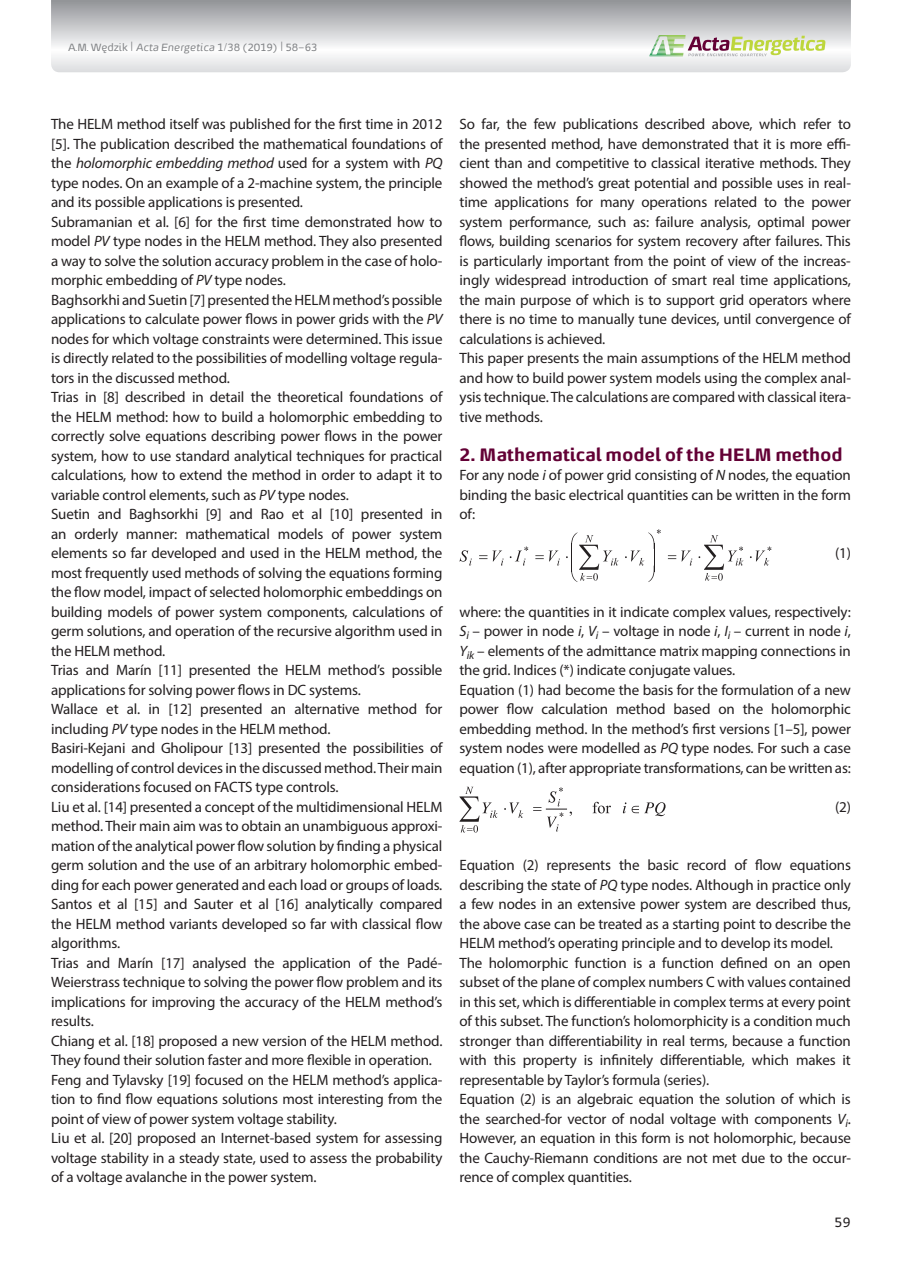
<style>
.page{position:relative;width:902px;height:1263px;background:#fff}
.page>*{position:absolute;margin:0;border:0;box-sizing:border-box;transform-origin:0 0}
.t1{font:700 18px "Energa";letter-spacing:-.01em;color:#630035}
.t2{font:15px/19.5px "Myriad Pro";letter-spacing:-.01em;color:#231f20}
.t3{font:13.5px "Energa";color:#231f20}
.t4{font:10.5px "Energa";letter-spacing:-.01em;color:#808285}
.s1{font-size:13.5px}
.s2{font-style:italic}
</style>
<div class="page">
<svg style="left:51px;top:0;width:799px;height:72px"></svg>
<svg style="left:649px;top:35px;width:176px;height:21px"></svg>
<svg style="left:667px;top:550px;width:25px;height:15px"></svg>
<svg style="left:535px;top:550px;width:24px;height:15px"></svg>
<svg style="left:479px;top:550px;width:24px;height:15px"></svg>
<svg style="left:459px;top:550px;width:12px;height:15px"></svg>
<svg style="left:750px;top:546px;width:21px;height:19px"></svg>
<svg style="left:698px;top:535px;width:45px;height:46px"></svg>
<svg style="left:625px;top:529px;width:35px;height:53px"></svg>
<svg style="left:566px;top:532px;width:52px;height:50px"></svg>
<svg style="left:509px;top:546px;width:19px;height:19px"></svg>
<svg style="left:623px;top:802px;width:42px;height:14px"></svg>
<svg style="left:504px;top:802px;width:19px;height:16px"></svg>
<svg style="left:592px;top:802px;width:19px;height:11px"></svg>
<svg style="left:533px;top:787px;width:39px;height:44px"></svg>
<svg style="left:459px;top:787px;width:38px;height:46px"></svg>
<p class="t4" style="left:68px;top:41px;width:251px">A.M. Wędzik <span class="s1">|</span> <span class="s2">Acta Energetica</span> 1/38 (2019) <span class="s1">|</span> 58–63</p>
<p class="t2" style="left:51px;top:114px;width:393px">The HELM method itself was published for the first time in 2012 [5]. The publication described the mathematical foundations of the <span class="s2">holomorphic embedding method</span> used for a system with <span class="s2">PQ </span>type nodes. On an example of a 2-machine system, the principle and its possible applications is presented.<br>Subramanian et al. [6] for the first time demonstrated how to model <span class="s2">PV</span> type nodes in the HELM method. They also presented a way to solve the solution accuracy problem in the case of holo&shy;morphic embedding of <span class="s2">PV</span> type nodes.<br>Baghsorkhi and Suetin [7] presented the HELM method’s possible applications to calculate power flows in power grids with the <span class="s2">PV </span>nodes for which voltage constraints were determined. This issue is directly related to the possibilities of modelling voltage regula&shy;tors in the discussed method.<br>Trias in [8] described in detail the theoretical foundations of the HELM method: how to build a holomorphic embedding to correctly solve equations describing power flows in the power system, how to use standard analytical techniques for practical calculations, how to extend the method in order to adapt it to variable control elements, such as <span class="s2">PV</span> type nodes.<br>Suetin and Baghsorkhi [9] and Rao et al [10] presented in an orderly manner: mathematical models of power system elements so far developed and used in the HELM method, the most frequently used methods of solving the equations forming the flow model, impact of selected holomorphic embeddings on building models of power system components, calculations of germ solutions, and operation of the recursive algorithm used in the HELM method.<br>Trias and Marín [11] presented the HELM method’s possible applications for solving power flows in DC systems.<br>Wallace et al. in [12] presented an alternative method for including <span class="s2">PV</span> type nodes in the HELM method.<br>Basiri-Kejani and Gholipour [13] presented the possibilities of modelling of control devices in the discussed method. Their main considerations focused on FACTS type controls.<br>Liu et al. [14] presented a concept of the multidimensional HELM method. Their main aim was to obtain an unambiguous approxi&shy;mation of the analytical power flow solution by finding a physical germ solution and the use of an arbitrary holomorphic embed&shy;ding for each power generated and each load or groups of loads.<br>Santos et al [15] and Sauter et al [16] analytically compared the HELM method variants developed so far with classical flow algorithms.<br>Trias and Marín [17] analysed the application of the Padé-Weierstrass technique to solving the power flow problem and its implications for improving the accuracy of the HELM method’s results.<br>Chiang et al. [18] proposed a new version of the HELM method.<br>They found their solution faster and more flexible in operation.<br>Feng and Tylavsky [19] focused on the HELM method’s applica&shy;tion to find flow equations solutions most interesting from the point of view of power system voltage stability.<br>Liu et al. [20] proposed an Internet-based system for assessing voltage stability in a steady state, used to assess the probability of a voltage avalanche in the power system.</p>
<p class="t2" style="left:459px;top:114px;width:393px">So far, the few publications described above, which refer to the presented method, have demonstrated that it is more effi&shy;cient than and competitive to classical iterative methods. They showed the method’s great potential and possible uses in real&shy;time applications for many operations related to the power system performance, such as: failure analysis, optimal power flows, building scenarios for system recovery after failures. This is particularly important from the point of view of the increas&shy;ingly widespread introduction of smart real time applications, the main purpose of which is to support grid operators where there is no time to manually tune devices, until convergence of calculations is achieved.<br>This paper presents the main assumptions of the HELM method and how to build power system models using the complex anal&shy;ysis technique. The calculations are compared with classical itera&shy;tive methods.</p>
<p class="t1" style="left:459px;top:442px;width:385px">2. Mathematical model of the HELM method</p>
<p class="t2" style="left:459px;top:465px;width:393px;text-align:justify">For any node <span class="s2">i</span> of power grid consisting of <span class="s2">N</span> nodes, the equation binding the basic electrical quantities can be written in the form of:</p>
<p class="t2" style="left:834px;top:543px;width:17px">(1)</p>
<p class="t2" style="left:459px;top:602px;width:393px">where: the quantities in it indicate complex values, respectively:<br><span class="s2">S</span><sub>i</sub> – power in node <span class="s2">i</span>, <span class="s2">V</span><sub>i</sub> – voltage in node <span class="s2">i</span>, <span class="s2">I</span><sub>i</sub> – current in node <span class="s2">i</span>, <span class="s2">Y</span><sub>ik</sub> – elements of the admittance matrix mapping connections in the grid. Indices (*) indicate conjugate values.<br>Equation (1) had become the basis for the formulation of a new power flow calculation method based on the holomorphic embedding method. In the method’s first versions [1–5], power system nodes were modelled as <span class="s2">PQ</span> type nodes. For such a case equation (1), after appropriate transformations, can be written as:</p>
<p class="t2" style="left:834px;top:797px;width:17px">(2)</p>
<p class="t2" style="left:459px;top:855px;width:393px">Equation (2) represents the basic record of flow equations describing the state of <span class="s2">PQ</span> type nodes. Although in practice only a few nodes in an extensive power system are described thus, the above case can be treated as a starting point to describe the HELM method’s operating principle and to develop its model.<br>The holomorphic function is a function defined on an open subset of the plane of complex numbers ℂ with values contained in this set, which is differentiable in complex terms at every point of this subset. The function’s holomorphicity is a condition much stronger than differentiability in real terms, because a function with this property is infinitely differentiable, which makes it representable by Taylor’s formula (series).<br>Equation (2) is an algebraic equation the solution of which is the searched-for vector of nodal voltage with components <span class="s2">V</span><sub>i</sub>.<br>However, an equation in this form is not holomorphic, because the Cauchy-Riemann conditions are not met due to the occur&shy;rence of complex quantities.</p>
<p class="t3" style="left:834px;top:1213px;width:18px">59</p>
</div>
